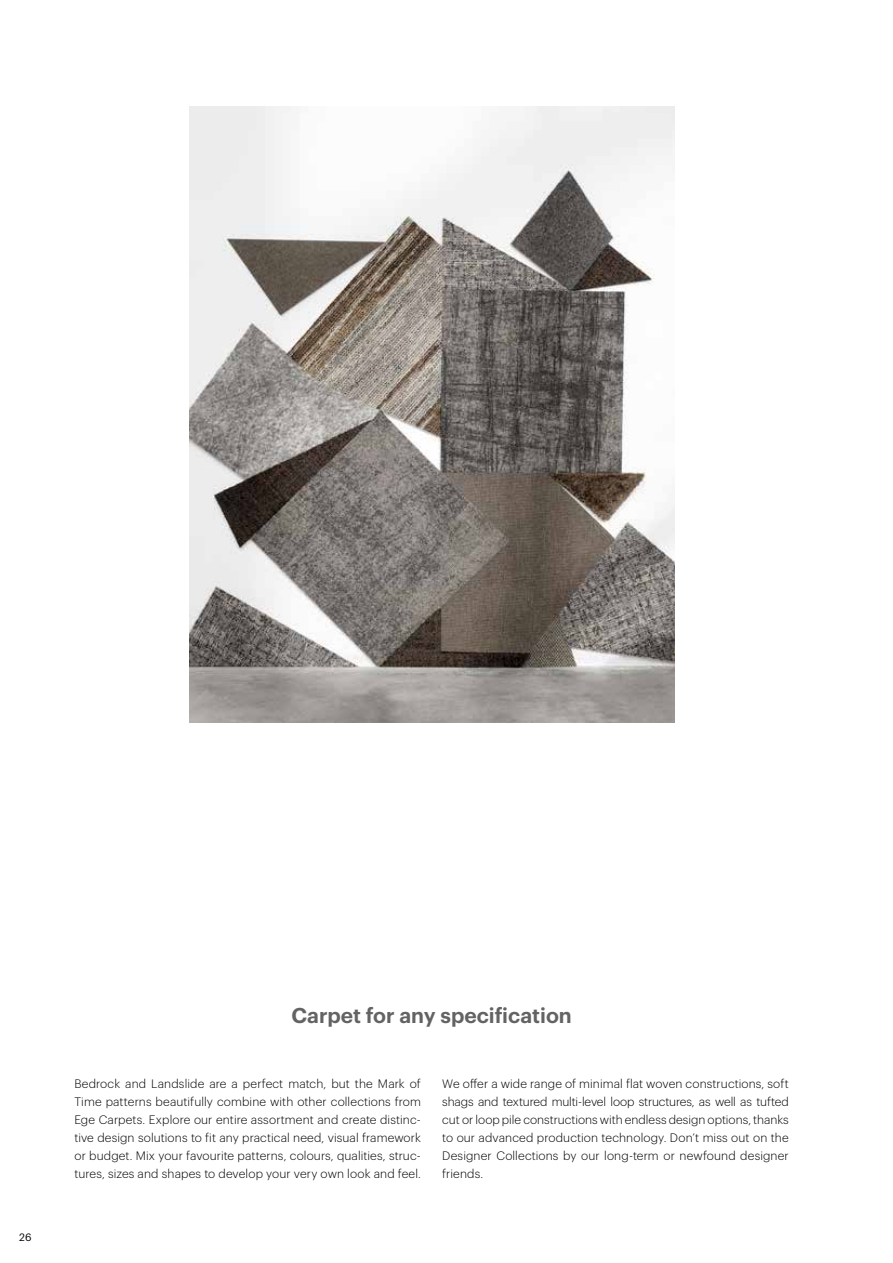
<style>
.page{position:relative;width:893px;height:1263px;background:#fff}
.page>*{position:absolute;margin:0;border:0;box-sizing:border-box;transform-origin:0 0}
.t1{font:600 21px "Graphik";color:#636362}
.t2{font:300 12px/18px "Graphik";letter-spacing:.015em;color:#000;text-align:justify}
.t3{font:10.5px "Graphik";color:#000}
</style>
<div class="page">
<img style="left:189px;top:106px;width:485px;height:617px">
<p class="t3" style="left:19px;top:1230px;width:14px">26</p>
<h1 class="t1" style="left:291px;top:999px;width:282px">Carpet for any specification</h1>
<p class="t2" style="left:74px;top:1073px;width:348px">Bedrock and Landslide are a perfect match, but the Mark of Time patterns beautifully combine with other collections from Ege Carpets. Explore our entire assortment and create distinc&shy;tive design solutions to fit any practical need, visual framework or budget. Mix your favourite patterns, colours, qualities, struc&shy;tures, sizes and shapes to develop your very own look and feel.</p>
<p class="t2" style="left:442px;top:1073px;width:348px">We offer a wide range of minimal flat woven constructions, soft shags and textured multi-level loop structures, as well as tufted cut or loop pile constructions with endless design options, thanks to our advanced production technology. Don’t miss out on the Designer Collections by our long-term or newfound designer friends.</p>
</div>
